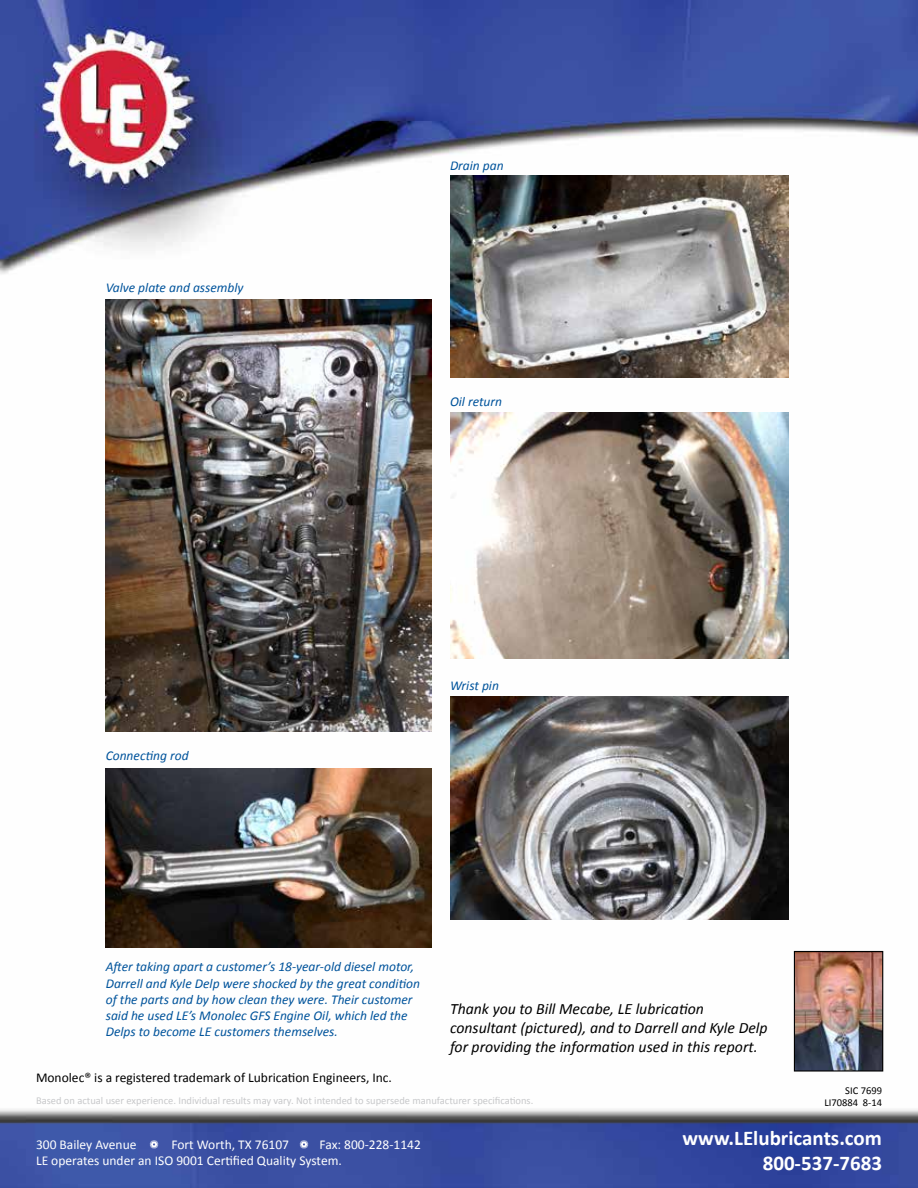
<style>
.page{position:relative;width:918px;height:1188px;background:#fff}
.page>*{position:absolute;margin:0;border:0;box-sizing:border-box;transform-origin:0 0}
.t1{font:700 21px/25.2px "Calibri";color:#fff;text-align:right}
.t2{font:italic 15.75px/18.9px "Calibri";color:#000}
.t3{font:italic 13.5px/16.2px "Calibri";color:#00539b}
.t4{font:13.5px/16.2px "Calibri";color:#fff}
.t5{font:13.5px "Calibri";color:#000}
.t6{font:10.5px "Calibri";color:#c7c8ca}
.t7{font:10.5px/12.6px "Calibri";color:#000;text-align:right}
</style>
<div class="page">
<img style="left:0;top:0;width:918px;height:1188px">
<svg style="left:150px;top:1140px;width:8px;height:9px"></svg>
<svg style="left:300px;top:1140px;width:8px;height:9px"></svg>
<img style="left:106px;top:299px;width:326px;height:432px">
<img style="left:450px;top:176px;width:339px;height:201px">
<img style="left:450px;top:412px;width:339px;height:247px">
<img style="left:106px;top:768px;width:326px;height:180px">
<img style="left:450px;top:696px;width:339px;height:224px">
<img style="left:796px;top:953px;width:85px;height:117px">
<div style="left:794px;top:951px;width:89px;height:121px;border:1px solid #000"></div>
<p class="t3" style="left:106px;top:279px;width:139px">Valve plate and assembly</p>
<p class="t3" style="left:450px;top:157px;width:55px">Drain pan</p>
<p class="t3" style="left:450px;top:392px;width:54px">Oil return</p>
<p class="t3" style="left:106px;top:747px;width:84px">Connecting rod</p>
<p class="t3" style="left:450px;top:677px;width:51px">Wrist pin</p>
<p class="t3" style="left:106px;top:958px;width:316px">After taking apart a customer’s 18-year-old diesel motor, Darrell and Kyle Delp were shocked by the great condition of the parts and by how clean they were. Their customer said he used LE’s Monolec GFS Engine Oil, which led the Delps to become LE customers themselves.</p>
<p class="t5" style="left:36px;top:1069px;width:358px">Monolec® is a registered trademark of Lubrication Engineers, Inc.</p>
<p class="t2" style="left:450px;top:999px;width:319px">Thank you to Bill Mecabe, LE lubrication consultant (pictured), and to Darrell and Kyle Delp for providing the information used in this report.</p>
<p class="t6" style="left:36px;top:1094px;width:499px">Based on actual user experience. Individual results may vary. Not intended to supersede manufacturer specifications.</p>
<p class="t4" style="left:36px;top:1136px;width:102px">300 Bailey Avenue</p>
<p class="t4" style="left:171px;top:1136px;width:119px">Fort Worth, TX 76107</p>
<p class="t4" style="left:36px;top:1136px;width:386px;text-indent:284px">Fax: 800-228-1142<br>LE operates under an ISO 9001 Certified Quality System.</p>
<p class="t7" style="left:824px;top:1084px;width:59px">SIC 7699<br>LI70884 8-14</p>
<h1 class="t1" style="left:683px;top:1125px;width:201px">www.LElubricants.com<br>800-537-7683</h1>
</div>
